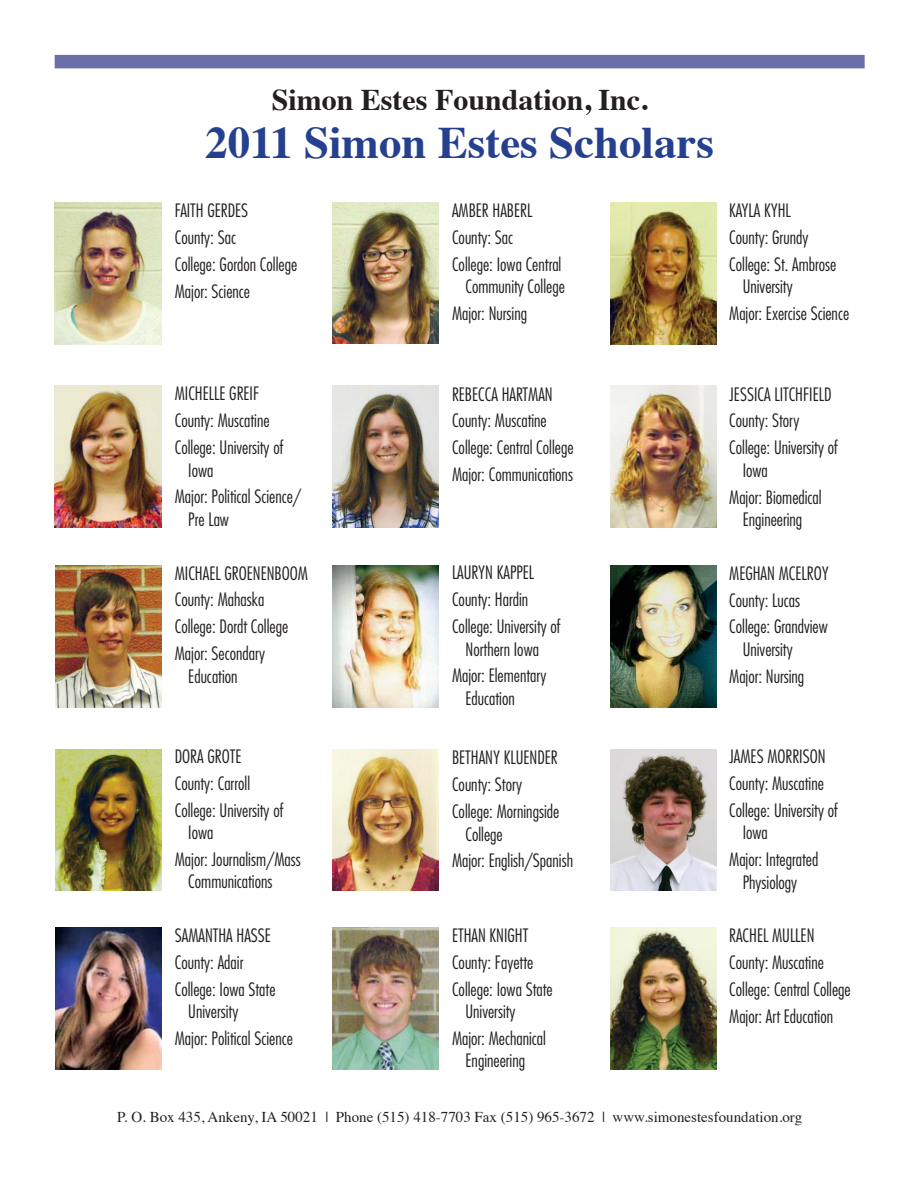
<style>
.page{position:relative;width:918px;height:1188px;background:#fff}
.page>*{position:absolute;margin:0;border:0;box-sizing:border-box;transform-origin:0 0}
.t1{font:700 45px "Times";color:#25408e}
.t2{font:700 30px "Times";color:#231f20}
.t3{font:300 condensed 18px/26.8px "Futura";color:#231f20}
.t4{font:15px "Times";color:#231f20}
</style>
<div class="page">
<img style="left:55px;top:749px;width:107px;height:142px">
<img style="left:55px;top:927px;width:107px;height:142px">
<img style="left:332px;top:202px;width:107px;height:142px">
<img style="left:332px;top:385px;width:107px;height:142px">
<img style="left:332px;top:565px;width:107px;height:142px">
<img style="left:332px;top:749px;width:107px;height:142px">
<img style="left:332px;top:927px;width:107px;height:142px">
<img style="left:610px;top:202px;width:107px;height:142px">
<img style="left:610px;top:385px;width:107px;height:142px">
<img style="left:610px;top:565px;width:107px;height:142px">
<img style="left:610px;top:749px;width:107px;height:142px">
<img style="left:610px;top:927px;width:107px;height:142px">
<div style="left:55px;top:55px;width:810px;height:13px;background:#6a6faa"></div>
<img style="left:55px;top:202px;width:106px;height:142px">
<img style="left:55px;top:385px;width:106px;height:142px">
<img style="left:55px;top:565px;width:107px;height:142px">
<h2 class="t2" style="left:272px;top:88px;width:377px">Simon Estes Foundation, Inc.</h2>
<h1 class="t1" style="left:205px;top:125px;width:510px">2011 Simon Estes Scholars</h1>
<p class="t3" style="left:175px;top:198px;width:124px">FAITH GERDES<br>County: Sac<br>College: Gordon College<br>Major: Science</p>
<p class="t3" style="left:452px;top:198px;width:111px">AMBER HABERL<br>County: Sac<br>College: Iowa Central</p>
<p class="t3" style="left:452px;top:275px;width:114px;text-indent:14px">Community College<br>Major: Nursing</p>
<p class="t3" style="left:729px;top:198px;width:109px">KAYLA KYHL<br>County: Grundy<br>College: St. Ambrose</p>
<p class="t3" style="left:729px;top:275px;width:121px;text-indent:14px">University<br>Major: Exercise Science</p>
<p class="t3" style="left:175px;top:382px;width:110px">MICHELLE GREIF<br>County: Muscatine<br>College: University of</p>
<p class="t3" style="left:175px;top:458px;width:128px;text-indent:14px">Iowa<br>Major: Political Science/</p>
<p class="t3" style="left:188px;top:507px;width:42px">Pre Law</p>
<p class="t3" style="left:175px;top:561px;width:135px">MICHAEL GROENENBOOM<br>County: Mahaska<br>College: Dordt College<br>Major: Secondary</p>
<p class="t3" style="left:188px;top:664px;width:51px">Education</p>
<p class="t3" style="left:175px;top:744px;width:110px">DORA GROTE<br>County: Carroll<br>College: University of</p>
<p class="t3" style="left:175px;top:820px;width:128px;text-indent:14px">Iowa<br>Major: Journalism/Mass</p>
<p class="t3" style="left:188px;top:870px;width:86px">Communications</p>
<p class="t3" style="left:175px;top:923px;width:102px">SAMANTHA HASSE<br>County: Adair<br>College: Iowa State</p>
<p class="t3" style="left:175px;top:999px;width:120px;text-indent:14px">University<br>Major: Political Science</p>
<p class="t3" style="left:452px;top:382px;width:123px">REBECCA HARTMAN<br>County: Muscatine<br>College: Central College<br>Major: Communications</p>
<p class="t3" style="left:452px;top:561px;width:110px">LAURYN KAPPEL<br>County: Hardin<br>College: University of</p>
<p class="t3" style="left:452px;top:637px;width:96px;text-align:center">Northern Iowa<br>Major: Elementary</p>
<p class="t3" style="left:466px;top:686px;width:51px">Education</p>
<p class="t3" style="left:452px;top:746px;width:109px">BETHANY KLUENDER<br>County: Story<br>College: Morningside</p>
<p class="t3" style="left:452px;top:822px;width:123px;text-indent:14px">College<br>Major: English/Spanish</p>
<p class="t3" style="left:452px;top:923px;width:102px">ETHAN KNIGHT<br>County: Fayette<br>College: Iowa State</p>
<p class="t3" style="left:452px;top:999px;width:95px;text-indent:14px">University<br>Major: Mechanical</p>
<p class="t3" style="left:466px;top:1049px;width:61px">Engineering</p>
<p class="t3" style="left:729px;top:382px;width:110px">JESSICA LITCHFIELD<br>County: Story<br>College: University of</p>
<p class="t3" style="left:729px;top:458px;width:94px;text-indent:14px">Iowa<br>Major: Biomedical</p>
<p class="t3" style="left:743px;top:507px;width:61px">Engineering</p>
<p class="t3" style="left:729px;top:561px;width:101px">MEGHAN MCELROY<br>County: Lucas<br>College: Grandview</p>
<p class="t3" style="left:729px;top:637px;width:77px;text-align:center">University<br>Major: Nursing</p>
<p class="t3" style="left:729px;top:744px;width:110px">JAMES MORRISON<br>County: Muscatine<br>College: University of</p>
<p class="t3" style="left:729px;top:820px;width:91px;text-indent:14px">Iowa<br>Major: Integrated</p>
<p class="t3" style="left:743px;top:870px;width:56px">Physiology</p>
<p class="t3" style="left:729px;top:923px;width:123px">RACHEL MULLEN<br>County: Muscatine<br>College: Central College<br>Major: Art Education</p>
<p class="t4" style="left:117px;top:1111px;width:687px">P. O. Box 435, Ankeny, IA 50021 | Phone (515) 418-7703 Fax (515) 965-3672 | www.simonestesfoundation.org</p>
</div>
